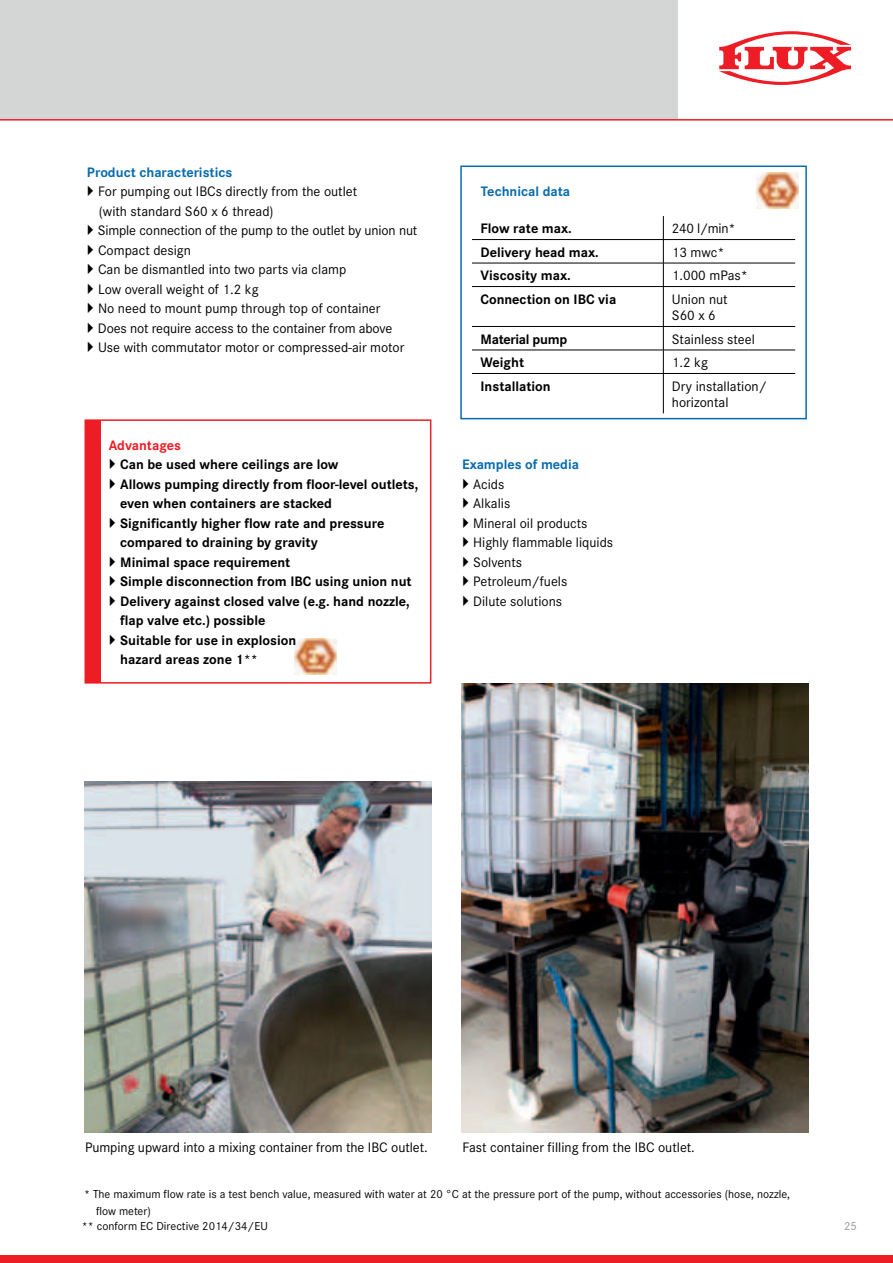
<style>
.page{position:relative;width:893px;height:1263px;background:#fff}
.page>*{position:absolute;margin:0;border:0;box-sizing:border-box;transform-origin:0 0}
.t1{font:14.25px/19.5px "Corporate S";color:#000002}
.t2{font:700 14.25px/19.5px "Corporate S";color:#000002}
.t3{font:700 14.25px "Corporate S";color:#086cae}
.t4{font:700 14.25px "Corporate S";letter-spacing:-.02em;color:#000002}
.t5{font:700 14.25px "Corporate S";color:#ee1c24}
.t6{font:12px/16.5px "Corporate S";color:#000002}
.t7{font:12px "Corporate S";color:#919394}
</style>
<div class="page">
<div style="left:0;top:0;width:677px;height:119px;background:#d4d6d6"></div>
<hr style="left:0;top:119px;width:893px;height:2px;background:#ee1c24">
<div style="left:0;top:1255px;width:893px;height:8px;background:#ee1c24"></div>
<svg style="left:719px;top:31px;width:132px;height:54px"></svg>
<img style="left:757px;top:173px;width:42px;height:35px">
<div style="left:460px;top:165px;width:347px;height:254px;border:2px solid #086cae"></div>
<hr style="left:472px;top:239px;width:323px;height:1px;background:#000002">
<hr style="left:472px;top:263px;width:323px;height:1px;background:#000002">
<svg style="left:663px;top:216px;width:1px;height:70px"></svg>
<hr style="left:472px;top:286px;width:323px;height:1px;background:#000002">
<hr style="left:663px;top:287px;width:1px;height:39px;background:#000002">
<hr style="left:472px;top:326px;width:323px;height:1px;background:#000002">
<hr style="left:472px;top:350px;width:323px;height:1px;background:#000002">
<svg style="left:663px;top:327px;width:1px;height:46px"></svg>
<hr style="left:472px;top:373px;width:323px;height:1px;background:#000002">
<hr style="left:663px;top:374px;width:1px;height:39px;background:#000002">
<img style="left:85px;top:781px;width:347px;height:351px">
<img style="left:461px;top:684px;width:347px;height:448px">
<div style="left:85px;top:420px;width:15px;height:262px;background:#ee1c24"></div>
<div style="left:85px;top:419px;width:346px;height:265px;border:2px solid #ee1c24"></div>
<img style="left:294px;top:639px;width:43px;height:35px">
<p class="t3" style="left:87px;top:166px;width:147px">Product characteristics</p>
<p class="t1" style="left:98px;top:183px;width:321px">For pumping out IBCs directly from the outlet<br>(with standard S60 x 6 thread)<br>Simple connection of the pump to the outlet by union nut Compact design<br>Can be dismantled into two parts via clamp<br>Low overall weight of 1.2 kg<br>No need to mount pump through top of container<br>Does not require access to the container from above Use with commutator motor or compressed-air motor</p>
<p class="t3" style="left:481px;top:186px;width:91px">Technical data</p>
<p class="t2" style="left:480px;top:220px;width:93px">Flow rate max.</p>
<p class="t1" style="left:672px;top:220px;width:65px">240 l/min*</p>
<p class="t2" style="left:480px;top:243px;width:120px">Delivery head max.</p>
<p class="t1" style="left:672px;top:243px;width:54px">13 mwc*</p>
<p class="t2" style="left:480px;top:267px;width:92px">Viscosity max.</p>
<p class="t1" style="left:672px;top:267px;width:78px">1.000 mPas*</p>
<p class="t2" style="left:480px;top:290px;width:137px">Connection on IBC via</p>
<p class="t1" style="left:672px;top:292px;width:57px;line-height:16.5px">Union nut<br>S60 x 6</p>
<p class="t4" style="left:480px;top:333px;width:88px">Material pump</p>
<p class="t1" style="left:672px;top:330px;width:84px">Stainless steel</p>
<p class="t2" style="left:480px;top:354px;width:45px">Weight</p>
<p class="t1" style="left:672px;top:354px;width:38px">1.2 kg</p>
<p class="t2" style="left:480px;top:377px;width:72px">Installation</p>
<p class="t1" style="left:672px;top:379px;width:96px;line-height:16.5px">Dry installation/ horizontal</p>
<p class="t5" style="left:109px;top:439px;width:74px">Advantages</p>
<p class="t2" style="left:120px;top:456px;width:300px">Can be used where ceilings are low<br>Allows pumping directly from floor-level outlets, even when containers are stacked<br>Significantly higher flow rate and pressure compared to draining by gravity<br>Minimal space requirement<br>Simple disconnection from IBC using union nut Delivery against closed valve (e.g. hand nozzle, flap valve etc.) possible<br>Suitable for use in explosion<br>hazard areas zone 1**</p>
<p class="t3" style="left:462px;top:459px;width:119px">Examples of media</p>
<p class="t1" style="left:473px;top:475px;width:141px">Acids<br>Alkalis<br>Mineral oil products<br>Highly flammable liquids<br>Solvents<br>Petroleum/fuels<br>Dilute solutions</p>
<p class="t1" style="left:85px;top:1138px;width:344px">Pumping upward into a mixing container from the IBC outlet.</p>
<p class="t1" style="left:462px;top:1138px;width:234px">Fast container filling from the IBC outlet.</p>
<p class="t6" style="left:96px;top:1187px;width:696px;text-indent:-12px">* The maximum flow rate is a test bench value, measured with water at 20 °C at the pressure port of the pump, without accessories (hose, nozzle, flow meter)</p>
<p class="t6" style="left:82px;top:1218px;width:187px">** conform EC Directive 2014/34/EU</p>
<p class="t7" style="left:844px;top:1221px;width:14px">25</p>
</div>
